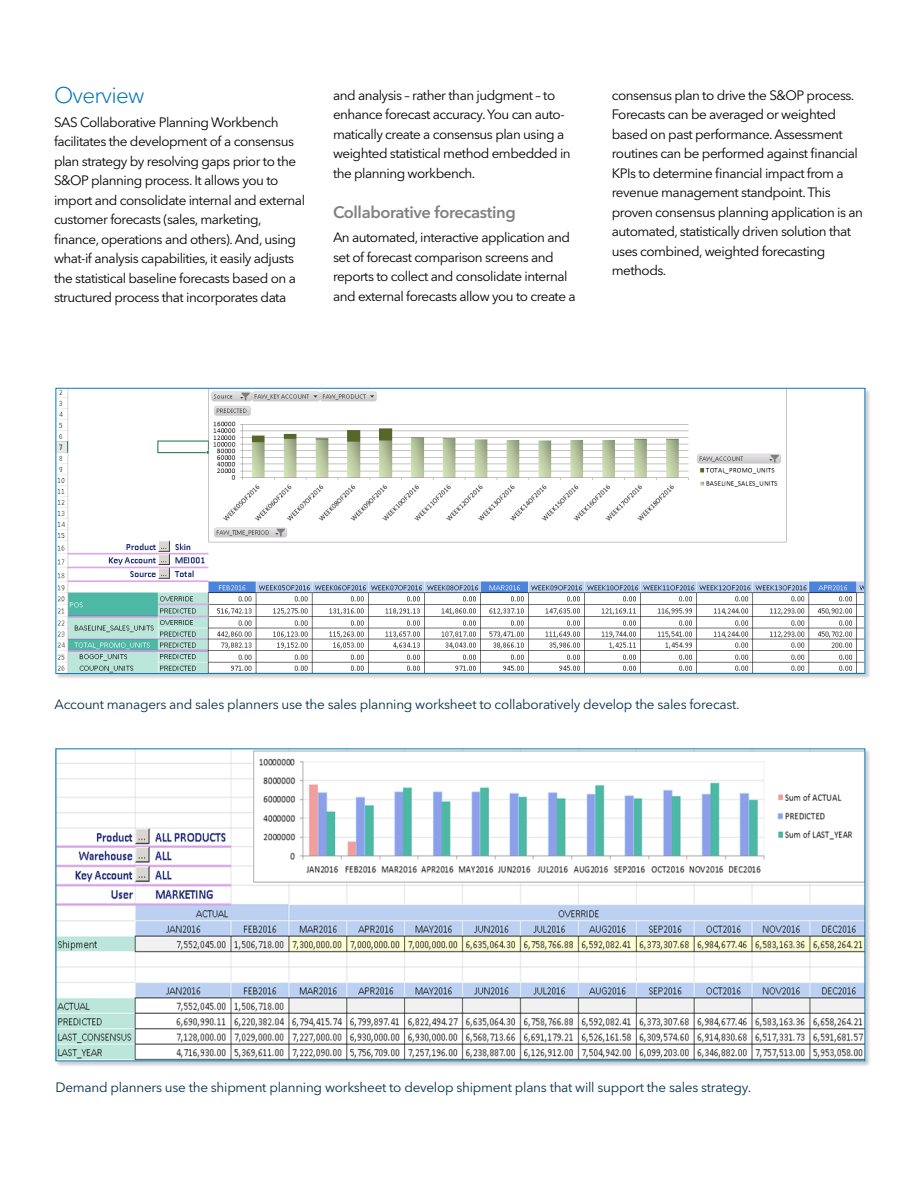
<style>
.page{position:relative;width:918px;height:1188px;background:#fff}
.page>*{position:absolute;margin:0;border:0;box-sizing:border-box;transform-origin:0 0}
.Subhead-1_Cobalt{font:300 22.5px "Avenir Next W1 G";letter-spacing:-.035em;color:#0074be}
.Subhead-2_Slate{font:600 16.5px "Avenir Next W1 G";letter-spacing:-.02em;color:#828181}
.Body{font:13.5px/19.5px "Avenir Next W1 G";letter-spacing:-.035em;color:#000}
.Figure_Caption_-_col{font:13.5px "Avenir Next W1 G";letter-spacing:-.02em;color:#04304b}
</style>
<div class="page">
<div style="left:55px;top:388px;width:816px;height:292px;background:#000;opacity:.2"></div>
<img style="left:58px;top:390px;width:805px;height:282px">
<div style="left:55px;top:748px;width:816px;height:319px;background:#000;opacity:.2"></div>
<img style="left:58px;top:750px;width:805px;height:309px">
<p class="Subhead-1_Cobalt" style="left:54px;top:81px;width:92px">Overview</p>
<p class="Body" style="left:54px;top:112px;width:253px">SAS Collaborative Planning Workbench facilitates the development of a consensus plan strategy by resolving gaps prior to the S&amp;OP planning process. It allows you to import and consolidate internal and external customer forecasts (sales, marketing, finance, operations and others). And, using what-if analysis capabilities, it easily adjusts the statistical baseline forecasts based on a structured process that incorporates data</p>
<p class="Body" style="left:333px;top:85px;width:239px">and analysis – rather than judgment – to enhance forecast accuracy. You can auto&shy;matically create a consensus plan using a weighted statistical method embedded in the planning workbench.</p>
<p class="Subhead-2_Slate" style="left:333px;top:202px;width:184px">Collaborative forecasting</p>
<p class="Body" style="left:333px;top:228px;width:244px">An automated, interactive application and set of forecast comparison screens and reports to collect and consolidate internal and external forecasts allow you to create a</p>
<p class="Body" style="left:612px;top:85px;width:253px">consensus plan to drive the S&amp;OP process.<br>Forecasts can be averaged or weighted based on past performance. Assessment routines can be performed against financial KPIs to determine financial impact from a revenue management standpoint. This proven consensus planning application is an automated, statistically driven solution that uses combined, weighted forecasting methods.</p>
<p class="Figure_Caption_-_col" style="left:55px;top:696px;width:687px">Account managers and sales planners use the sales planning worksheet to collaboratively develop the sales forecast.</p>
<p class="Figure_Caption_-_col" style="left:56px;top:1079px;width:697px">Demand planners use the shipment planning worksheet to develop shipment plans that will support the sales strategy.</p>
</div>
